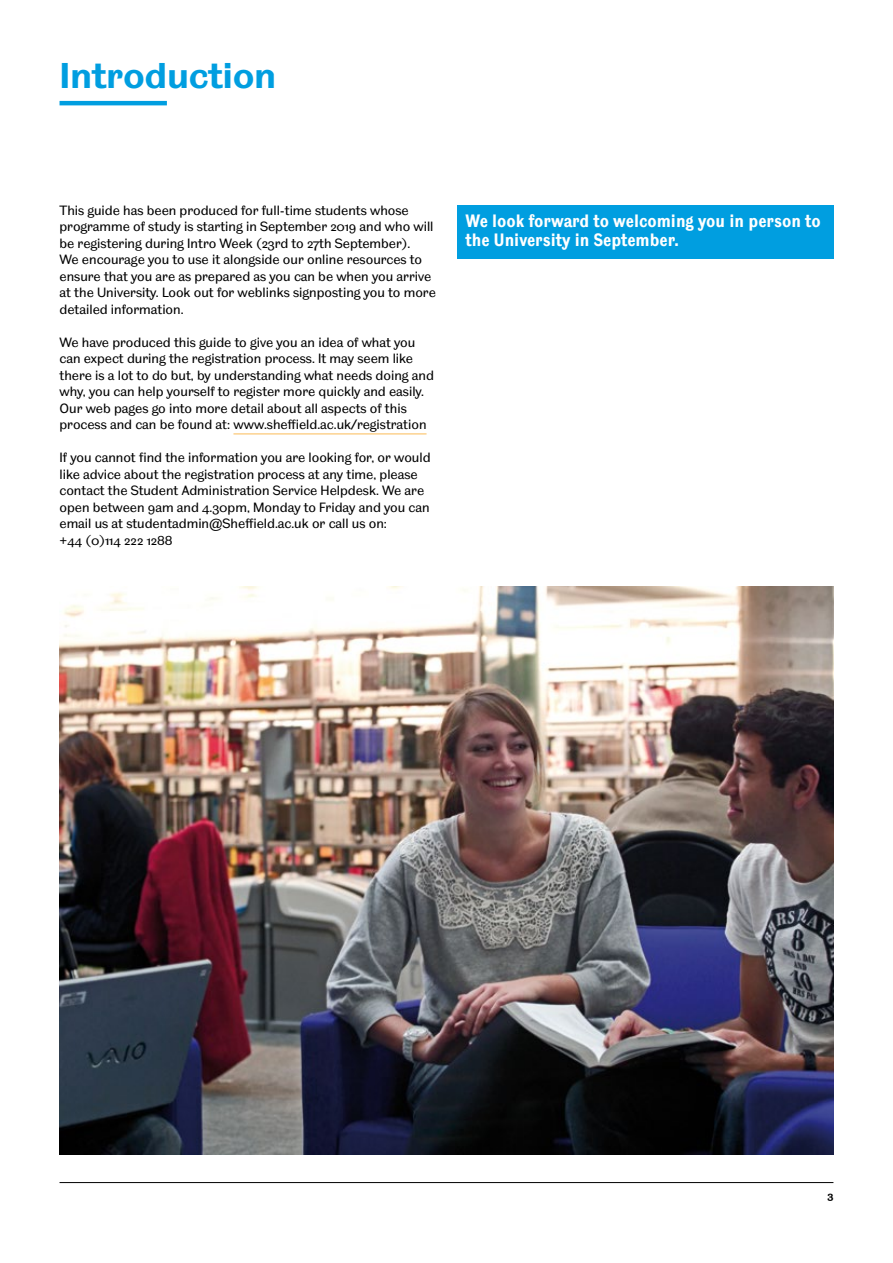
<style>
.page{position:relative;width:893px;height:1263px;background:#fff}
.page>*{position:absolute;margin:0;border:0;box-sizing:border-box;transform-origin:0 0}
.t1{font:700 36px "TUOS Blake";letter-spacing:-.01em;color:#009ee0}
.t2{font:700 18px/19.5px "TUOS Pro Blake Condensed";color:#fff}
.t3{font:13.5px/16.5px "TUOS Pro Blake";color:#000}
.t4{font:700 10.5px "TUOS Pro Blake";color:#000}
</style>
<div class="page">
<hr style="left:60px;top:1182px;width:773px;height:1px;background:#000">
<hr style="left:233px;top:433px;width:194px;height:2px;background:#fcd28f">
<hr style="left:60px;top:101px;width:107px;height:4px;background:#009ee0">
<img style="left:60px;top:587px;width:773px;height:567px">
<div style="left:457px;top:205px;width:376px;height:53px;background:#009ee0"></div>
<h1 class="t1" style="left:60px;top:53px;width:218px">Introduction</h1>
<p class="t3" style="left:60px;top:202px;width:378px">This guide has been produced for full-time students whose programme of study is starting in September 2019 and who will be registering during Intro Week (23rd to 27th September).<br>We encourage you to use it alongside our online resources to ensure that you are as prepared as you can be when you arrive at the University. Look out for weblinks signposting you to more detailed information.</p>
<p class="t3" style="left:60px;top:334px;width:376px">We have produced this guide to give you an idea of what you can expect during the registration process. It may seem like there is a lot to do but, by understanding what needs doing and why, you can help yourself to register more quickly and easily.<br>Our web pages go into more detail about all aspects of this process and can be found at: www.sheffield.ac.uk/registration</p>
<p class="t3" style="left:60px;top:449px;width:373px">If you cannot find the information you are looking for, or would like advice about the registration process at any time, please contact the Student Administration Service Helpdesk. We are open between 9am and 4.30pm, Monday to Friday and you can email us at studentadmin@Sheffield.ac.uk or call us on:<br>+44 (0)114 222 1288</p>
<h2 class="t2" style="left:466px;top:211px;width:356px">We look forward to welcoming you in person to the University in September.</h2>
<p class="t4" style="left:827px;top:1188px;width:8px">3</p>
</div>
